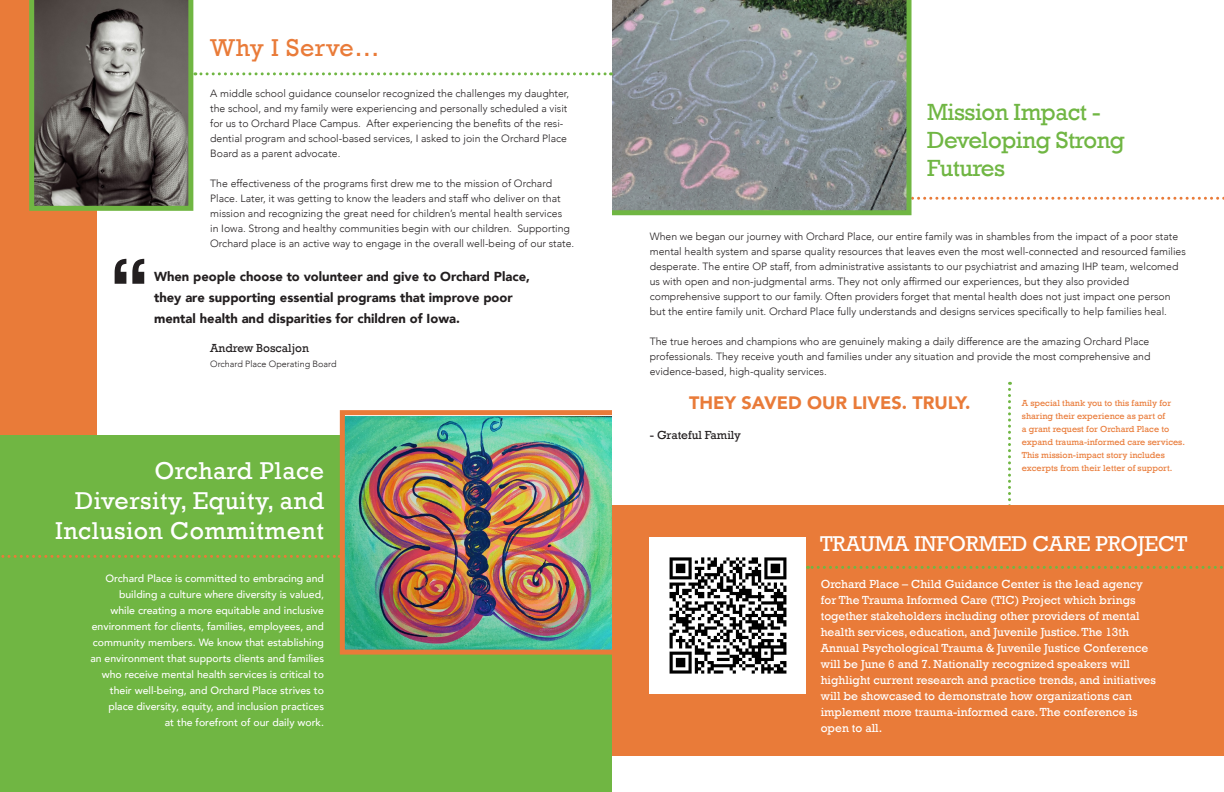
<style>
.page{position:relative;width:1224px;height:792px;background:#fff}
.page>*{position:absolute;margin:0;border:0;box-sizing:border-box;transform-origin:0 0}
.t1{font:700 67px "Rockwell";color:#231f20}
.t2{font:25px "Rockwell";letter-spacing:.02em;color:#fff}
.t3{font:25px "Rockwell";letter-spacing:.02em;color:#e97b39}
.t4{font:24px "Rockwell";letter-spacing:-.02em;color:#70b643}
.t5{font:22px "Rockwell";letter-spacing:-.01em;color:#fff}
.t6{font:900 18px "Avenir";color:#e97b39}
.t7{font:900 13px/21px "Avenir";color:#231f20}
.t8{font:12px/16px "Rockwell";color:#fff}
.t9{font:12px "Rockwell";color:#231f20}
.t10{font:300 10.5px/15px "Avenir";color:#231f20}
.t11{font:500 10.5px/16px "Avenir";color:#fff;text-align:right}
.t12{font:9px/13px "Rockwell";color:#e97b39}
.t13{font:300 9px "Avenir";color:#231f20}
</style>
<div class="page">
<div style="left:0;top:0;width:97px;height:463px;background:#e97b39"></div>
<div style="left:0;top:435px;width:612px;height:357px;background:#70b643"></div>
<img style="left:346px;top:416px;width:266px;height:233px">
<div style="left:340px;top:410px;width:281px;height:245px;border:5px solid #e97b39"></div>
<svg style="left:1px;top:555px;width:339px;height:3px"></svg>
<div style="left:612px;top:381px;width:24px;height:299px;background:#fff"></div>
<svg style="left:912px;top:197px;width:312px;height:3px"></svg>
<svg style="left:1008px;top:382px;width:3px;height:123px"></svg>
<div style="left:612px;top:505px;width:612px;height:251px;background:#e97b39"></div>
<svg style="left:808px;top:566px;width:415px;height:3px"></svg>
<svg style="left:614px;top:0;width:298px;height:215px;background:#858f8d"></svg>
<svg style="left:29px;top:0;width:585px;height:216px"></svg>
<img style="left:650px;top:538px;width:156px;height:156px">
<p class="t1" style="left:110px;top:240px;width:40px">“</p>
<p class="t3" style="left:210px;top:33px;width:171px">Why I Serve…</p>
<p class="t10" style="left:210px;top:86px;width:360px">A middle school guidance counselor recognized the challenges my daughter, the school, and my family were experiencing and personally scheduled a visit for us to Orchard Place Campus. After experiencing the benefits of the resi&shy;dential program and school-based services, I asked to join the Orchard Place Board as a parent advocate.</p>
<p class="t10" style="left:210px;top:176px;width:366px">The effectiveness of the programs first drew me to the mission of Orchard Place. Later, it was getting to know the leaders and staff who deliver on that mission and recognizing the great need for children’s mental health services<br>in Iowa. Strong and healthy communities begin with our children. Supporting Orchard place is an active way to engage in the overall well-being of our state.</p>
<p class="t7" style="left:154px;top:265px;width:377px">When people choose to volunteer and give to Orchard Place, they are supporting essential programs that improve poor</p>
<p class="t7" style="left:154px;top:307px;width:307px">mental health and disparities for children of Iowa.</p>
<p class="t9" style="left:210px;top:341px;width:100px">Andrew Boscaljon</p>
<p class="t13" style="left:210px;top:359px;width:128px">Orchard Place Operating Board</p>
<p class="t2" style="left:154px;top:456px;width:171px">Orchard Place</p>
<p class="t2" style="left:75px;top:486px;width:250px">Diversity, Equity, and</p>
<p class="t2" style="left:55px;top:516px;width:270px">Inclusion Commitment</p>
<p class="t11" style="left:105px;top:569px;width:220px">Orchard Place is committed to embracing and building a culture where diversity is valued,</p>
<p class="t11" style="left:110px;top:601px;width:215px">while creating a more equitable and inclusive</p>
<p class="t11" style="left:92px;top:617px;width:234px">environment for clients, families, employees, and</p>
<p class="t11" style="left:90px;top:633px;width:235px">community members. We know that establishing an environment that supports clients and families who receive mental health services is critical to their well-being, and Orchard Place strives to</p>
<p class="t11" style="left:108px;top:697px;width:217px">place diversity, equity, and inclusion practices</p>
<p class="t11" style="left:165px;top:713px;width:161px">at the forefront of our daily work.</p>
<p class="t4" style="left:927px;top:98px;width:175px">Mission Impact -</p>
<p class="t4" style="left:927px;top:126px;width:199px">Developing Strong</p>
<p class="t4" style="left:927px;top:154px;width:80px">Futures</p>
<p class="t10" style="left:650px;top:229px;width:538px">When we began our journey with Orchard Place, our entire family was in shambles from the impact of a poor state mental health system and sparse quality resources that leaves even the most well-connected and resourced families desperate. The entire OP staff, from administrative assistants to our psychiatrist and amazing IHP team, welcomed us with open and non-judgmental arms. They not only affirmed our experiences, but they also provided</p>
<p class="t10" style="left:650px;top:289px;width:522px">comprehensive support to our family. Often providers forget that mental health does not just impact one person but the entire family unit. Orchard Place fully understands and designs services specifically to help families heal.</p>
<p class="t10" style="left:650px;top:334px;width:501px">The true heroes and champions who are genuinely making a daily difference are the amazing Orchard Place</p>
<p class="t10" style="left:650px;top:349px;width:502px">professionals. They receive youth and families under any situation and provide the most comprehensive and</p>
<p class="t10" style="left:650px;top:364px;width:178px">evidence-based, high-quality services.</p>
<p class="t6" style="left:689px;top:388px;width:283px">THEY SAVED OUR LIVES. TRULY.</p>
<p class="t9" style="left:650px;top:428px;width:93px">- Grateful Family</p>
<p class="t12" style="left:1022px;top:396px;width:165px">A special thank you to this family for sharing their experience as part of<br>a grant request for Orchard Place to expand trauma-informed care services.<br>This mission-impact story includes</p>
<p class="t12" style="left:1022px;top:461px;width:152px">excerpts from their letter of support.</p>
<p class="t5" style="left:820px;top:531px;width:369px">TRAUMA INFORMED CARE PROJECT</p>
<p class="t8" style="left:821px;top:576px;width:324px">Orchard Place – Child Guidance Center is the lead agency</p>
<p class="t8" style="left:821px;top:592px;width:316px">for The Trauma Informed Care (TIC) Project which brings</p>
<p class="t8" style="left:821px;top:608px;width:320px">together stakeholders including other providers of mental health services, education, and Juvenile Justice. The 13th</p>
<p class="t8" style="left:821px;top:640px;width:329px">Annual Psychological Trauma &amp; Juvenile Justice Conference will be June 6 and 7. Nationally recognized speakers will</p>
<p class="t8" style="left:821px;top:672px;width:337px">highlight current research and practice trends, and initiatives will be showcased to demonstrate how organizations can</p>
<p class="t8" style="left:821px;top:704px;width:318px">implement more trauma-informed care. The conference is</p>
<p class="t8" style="left:821px;top:720px;width:63px">open to all.</p>
</div>
